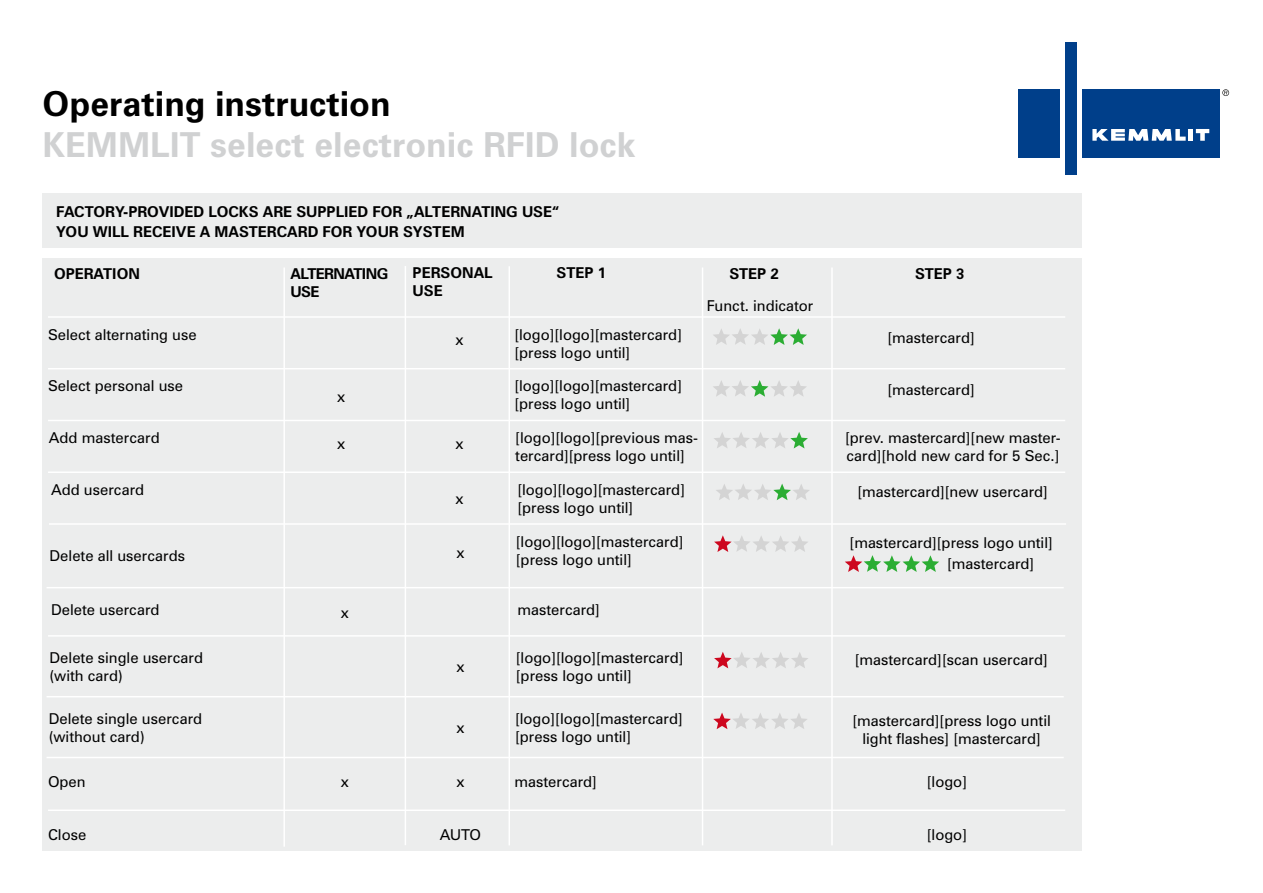
<style>
.page{position:relative;width:1263px;height:893px;background:#fff}
.page>*{position:absolute;margin:0;border:0;box-sizing:border-box;transform-origin:0 0}
.t1{font:700 34.5px "Zurich BT";color:#d0d1d2}
.t2{font:700 34.5px "Zurich BT";color:#000}
.t3{font:15px/18px "Zurich BT";color:#000}
.t4{font:700 15px/18px "Zurich BT";color:#000}
.t5{font:700 15px/18px "Zurich BT";letter-spacing:-.04em;color:#000}
</style>
<div class="page">
<div style="left:43px;top:193px;width:1039px;height:55px;background:#eceded"></div>
<div style="left:1018px;top:89px;width:41px;height:69px;background:#003f8a"></div>
<div style="left:1082px;top:89px;width:138px;height:69px;background:#003f8a"></div>
<svg style="left:1092px;top:129px;width:94px;height:12px"></svg>
<hr style="left:1189px;top:129px;width:4px;height:12px;background:#fff">
<div style="left:1065px;top:43px;width:11px;height:132px;background:#003f8a"></div>
<svg style="left:1196px;top:129px;width:13px;height:12px"></svg>
<svg style="left:1222px;top:89px;width:7px;height:7px"></svg>
<div style="left:43px;top:258px;width:1039px;height:592px;background:#eceded"></div>
<hr style="left:48px;top:316px;width:1017px;height:2px;background:#fff">
<hr style="left:283px;top:267px;width:2px;height:580px;background:#fff">
<hr style="left:405px;top:266px;width:1px;height:579px;background:#fff">
<hr style="left:508px;top:266px;width:2px;height:579px;background:#fff">
<hr style="left:48px;top:368px;width:1017px;height:1px;background:#fff">
<hr style="left:48px;top:420px;width:1017px;height:1px;background:#fff">
<hr style="left:48px;top:471px;width:1017px;height:2px;background:#fff">
<hr style="left:702px;top:267px;width:1px;height:578px;background:#fff">
<svg style="left:713px;top:328px;width:94px;height:17px"></svg>
<hr style="left:831px;top:267px;width:2px;height:578px;background:#fff">
<svg style="left:713px;top:380px;width:94px;height:17px"></svg>
<svg style="left:714px;top:432px;width:94px;height:16px"></svg>
<svg style="left:716px;top:483px;width:93px;height:17px"></svg>
<hr style="left:49px;top:523px;width:1017px;height:2px;background:#fff">
<svg style="left:714px;top:535px;width:94px;height:17px"></svg>
<svg style="left:845px;top:555px;width:94px;height:17px"></svg>
<hr style="left:47px;top:587px;width:1017px;height:1px;background:#fff">
<hr style="left:48px;top:635px;width:1017px;height:2px;background:#fff">
<svg style="left:714px;top:652px;width:94px;height:16px"></svg>
<hr style="left:47px;top:696px;width:1017px;height:1px;background:#fff">
<svg style="left:713px;top:712px;width:94px;height:17px"></svg>
<hr style="left:47px;top:757px;width:1017px;height:1px;background:#fff">
<hr style="left:48px;top:809px;width:1017px;height:2px;background:#fff">
<h1 class="t2" style="left:43px;top:83px;width:350px">Operating instruction</h1>
<h1 class="t1" style="left:43px;top:124px;width:594px">KEMMLIT select electronic RFID lock</h1>
<p class="t4" style="left:56px;top:202px;width:504px;line-height:19.5px">FACTORY-PROVIDED LOCKS ARE SUPPLIED FOR „ALTERNATING USE“<br>YOU WILL RECEIVE A MASTERCARD FOR YOUR SYSTEM</p>
<p class="t4" style="left:54px;top:264px;width:87px">OPERATION</p>
<p class="t5" style="left:290px;top:264px;width:99px">ALTERNATING<br>USE</p>
<p class="t4" style="left:413px;top:264px;width:82px">PERSONAL<br>USE</p>
<p class="t4" style="left:557px;top:264px;width:51px">STEP 1</p>
<p class="t3" style="left:48px;top:325px;width:150px">Select alternating use</p>
<p class="t3" style="left:455px;top:331px;width:10px">x</p>
<p class="t3" style="left:514px;top:325px;width:169px">[logo][logo][mastercard] [press logo until]</p>
<p class="t3" style="left:887px;top:328px;width:89px">[mastercard]</p>
<p class="t3" style="left:48px;top:377px;width:137px">Select personal use</p>
<p class="t3" style="left:337px;top:388px;width:10px">x</p>
<p class="t4" style="left:729px;top:264px;width:51px">STEP 2</p>
<p class="t4" style="left:915px;top:264px;width:51px">STEP 3</p>
<p class="t3" style="left:707px;top:296px;width:108px">Funct. indicator</p>
<p class="t3" style="left:514px;top:377px;width:169px">[logo][logo][mastercard] [press logo until]</p>
<p class="t3" style="left:887px;top:380px;width:89px">[mastercard]</p>
<p class="t3" style="left:49px;top:429px;width:112px">Add mastercard</p>
<p class="t3" style="left:51px;top:480px;width:95px">Add usercard</p>
<p class="t3" style="left:337px;top:434px;width:10px">x</p>
<p class="t3" style="left:455px;top:434px;width:10px">x</p>
<p class="t3" style="left:515px;top:429px;width:184px">[logo][logo][previous mas&shy;tercard][press logo until]</p>
<p class="t3" style="left:845px;top:429px;width:217px">[prev. mastercard][new master&shy;card][hold new card for 5 Sec.]</p>
<p class="t3" style="left:455px;top:489px;width:10px">x</p>
<p class="t3" style="left:517px;top:480px;width:169px">[logo][logo][mastercard] [press logo until]</p>
<p class="t3" style="left:857px;top:482px;width:192px">[mastercard][new usercard]</p>
<p class="t3" style="left:50px;top:547px;width:137px">Delete all usercards</p>
<p class="t3" style="left:456px;top:544px;width:10px">x</p>
<p class="t3" style="left:516px;top:532px;width:169px">[logo][logo][mastercard] [press logo until]</p>
<p class="t3" style="left:947px;top:532px;width:107px;line-height:21px;text-indent:-97px">[mastercard][press logo until] [mastercard]</p>
<p class="t3" style="left:51px;top:600px;width:110px">Delete usercard</p>
<p class="t3" style="left:341px;top:603px;width:10px">x</p>
<p class="t3" style="left:517px;top:600px;width:84px">mastercard]</p>
<p class="t3" style="left:50px;top:649px;width:155px">Delete single usercard (with card)</p>
<p class="t3" style="left:516px;top:649px;width:169px">[logo][logo][mastercard] [press logo until]</p>
<p class="t3" style="left:855px;top:650px;width:195px">[mastercard][scan usercard]</p>
<p class="t3" style="left:456px;top:658px;width:10px">x</p>
<p class="t3" style="left:49px;top:709px;width:155px">Delete single usercard (without card)</p>
<p class="t3" style="left:456px;top:718px;width:10px">x</p>
<p class="t3" style="left:515px;top:709px;width:169px">[logo][logo][mastercard] [press logo until]</p>
<p class="t3" style="left:852px;top:711px;width:200px;text-align:center">[mastercard][press logo until light flashes] [mastercard]</p>
<p class="t3" style="left:48px;top:772px;width:39px">Open</p>
<p class="t3" style="left:341px;top:772px;width:10px">x</p>
<p class="t3" style="left:456px;top:772px;width:10px">x</p>
<p class="t3" style="left:514px;top:772px;width:84px">mastercard]</p>
<p class="t3" style="left:927px;top:772px;width:42px">[logo]</p>
<p class="t3" style="left:48px;top:825px;width:40px">Close</p>
<p class="t3" style="left:440px;top:825px;width:43px">AUTO</p>
<p class="t3" style="left:927px;top:825px;width:42px">[logo]</p>
</div>
